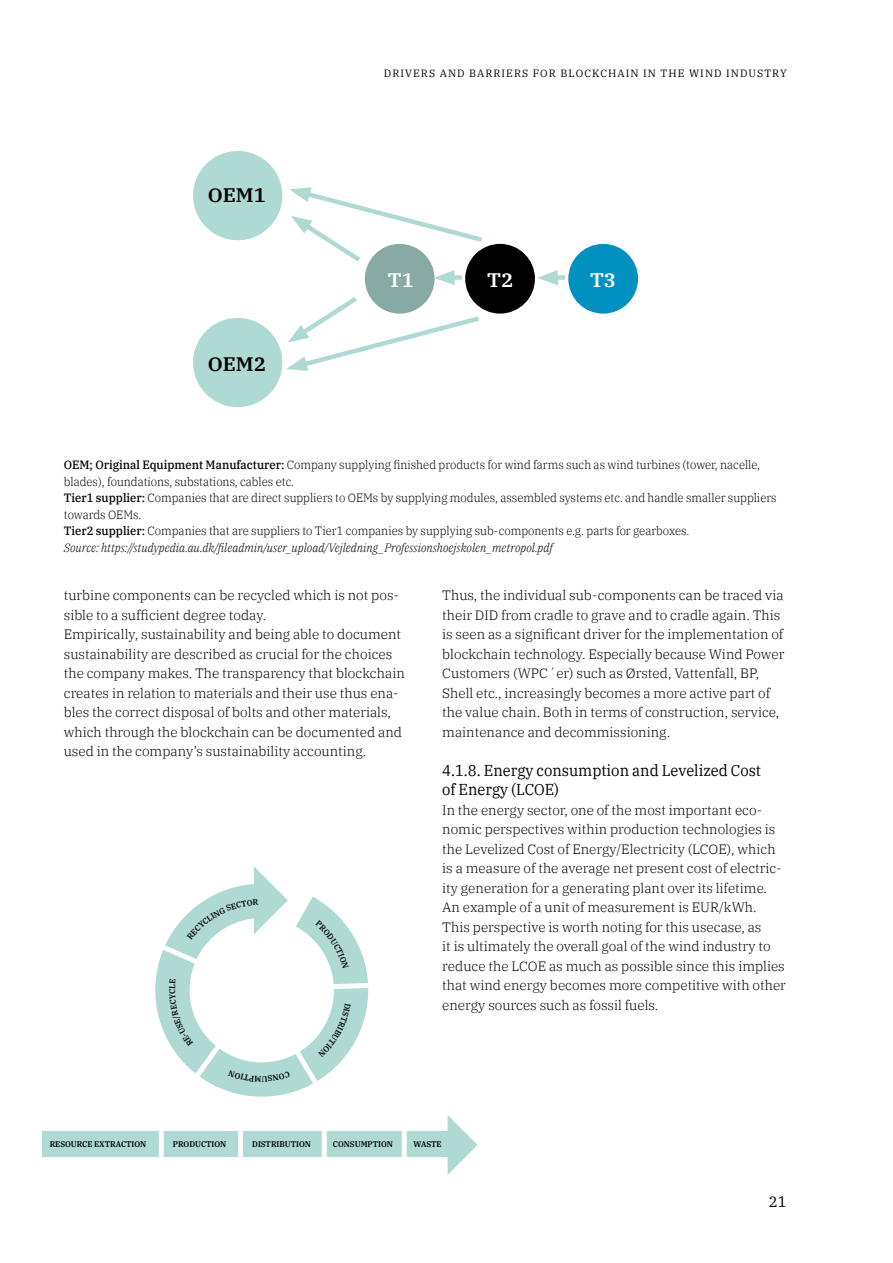
<style>
.page{position:relative;width:893px;height:1263px;background:#fff}
.page>*{position:absolute;margin:0;border:0;box-sizing:border-box;transform-origin:0 0}
.t1{font:600 19.5px "IBM Plex Serif";color:#000}
.t2{font:600 19.5px "IBM Plex Serif";color:#fff}
.t3{font:15.75px/19.5px "IBM Plex Serif";color:#000;scale:.94 1}
.t4{font:15px "IBM Plex Serif";color:#000}
.t5{font:300 13.5px/19.5px "IBM Plex Serif";color:#000}
.t6{font:300 12px/16.5px "IBM Plex Serif";color:#000;scale:.95 1}
.t7{font:10.5px "IBM Plex Serif";letter-spacing:.1em;color:#000}
.t8{font:600 8.25px "IBM Plex Serif";color:#000;scale:.95 1}
.s1{font-weight:500}
.s2{font-style:italic}
</style>
<div class="page">
<div style="left:193px;top:151px;width:89px;height:89px;background:#aedad3;border-radius:50%"></div>
<div style="left:365px;top:244px;width:70px;height:70px;background:#87aaa5;border-radius:50%"></div>
<div style="left:465px;top:244px;width:70px;height:70px;background:#000;border-radius:50%"></div>
<div style="left:568px;top:244px;width:70px;height:70px;background:#0091c1;border-radius:50%"></div>
<div style="left:193px;top:318px;width:89px;height:89px;background:#aedad3;border-radius:50%"></div>
<div style="left:550px;top:275px;width:15px;height:5px;background:#aedad3"></div>
<svg style="left:537px;top:270px;width:21px;height:15px"></svg>
<svg style="left:290px;top:187px;width:197px;height:98px"></svg>
<svg style="left:286px;top:292px;width:198px;height:79px"></svg>
<svg style="left:448px;top:1115px;width:30px;height:60px"></svg>
<div style="left:43px;top:1131px;width:407px;height:25px;background:#aedad3"></div>
<div style="left:159px;top:1128px;width:5px;height:32px;background:#fff"></div>
<div style="left:238px;top:1128px;width:5px;height:32px;background:#fff"></div>
<div style="left:322px;top:1128px;width:5px;height:32px;background:#fff"></div>
<div style="left:402px;top:1128px;width:5px;height:32px;background:#fff"></div>
<svg style="left:155px;top:866px;width:214px;height:231px"></svg>
<h1 class="t1" style="left:208px;top:180px;width:60px">OEM1</h1>
<h1 class="t1" style="left:208px;top:348px;width:60px">OEM2</h1>
<p class="t7" style="left:384px;top:65px;width:404px">DRIVERS AND BARRIERS FOR BLOCKCHAIN IN THE WIND INDUSTRY</p>
<h1 class="t2" style="left:388px;top:264px;width:27px">T1</h1>
<h1 class="t2" style="left:487px;top:264px;width:27px">T2</h1>
<h1 class="t2" style="left:590px;top:264px;width:27px">T3</h1>
<p class="t6" style="left:64px;top:456px;width:752px"><span class="s1">OEM; Original Equipment Manufacturer:</span> Company supplying finished products for wind farms such as wind turbines (tower, nacelle, blades), foundations, substations, cables etc.<br><span class="s1">Tier1 supplier:</span> Companies that are direct suppliers to OEMs by supplying modules, assembled systems etc. and handle smaller suppliers towards OEMs.<br><span class="s1">Tier2 supplier:</span> Companies that are suppliers to Tier1 companies by supplying sub-components e.g. parts for gearboxes.<br><span class="s2">Source: https://studypedia.au.dk/fileadmin/user_upload/Vejledning_Professionshoejskolen_metropol.pdf</span></p>
<p class="t5" style="left:64px;top:584px;width:343px">turbine components can be recycled which is not pos&shy;sible to a sufficient degree today.<br>Empirically, sustainability and being able to document sustainability are described as crucial for the choices the company makes. The transparency that blockchain creates in relation to materials and their use thus ena&shy;bles the correct disposal of bolts and other materials, which through the blockchain can be documented and used in the company’s sustainability accounting.</p>
<p class="t5" style="left:442px;top:584px;width:344px">Thus, the individual sub-components can be traced via their DID from cradle to grave and to cradle again. This is seen as a significant driver for the implementation of blockchain technology. Especially because Wind Power Customers (WPC´er) such as Ørsted, Vattenfall, BP, Shell etc., increasingly becomes a more active part of the value chain. Both in terms of construction, service, maintenance and decommissioning.</p>
<p class="t3" style="left:442px;top:759px;width:341px">4.1.8. Energy consumption and Levelized Cost of Energy (LCOE)</p>
<p class="t5" style="left:442px;top:799px;width:345px">In the energy sector, one of the most important eco&shy;nomic perspectives within production technologies is the Levelized Cost of Energy/Electricity (LCOE), which is a measure of the average net present cost of electric&shy;ity generation for a generating plant over its lifetime.<br>An example of a unit of measurement is EUR/kWh.<br>This perspective is worth noting for this usecase, as<br>it is ultimately the overall goal of the wind industry to reduce the LCOE as much as possible since this implies that wind energy becomes more competitive with other energy sources such as fossil fuels.</p>
<p class="t8" style="left:50px;top:1137px;width:103px">RESOURCE EXTRACTION</p>
<p class="t8" style="left:173px;top:1137px;width:58px">PRODUCTION</p>
<p class="t8" style="left:252px;top:1137px;width:63px">DISTRIBUTION</p>
<p class="t8" style="left:333px;top:1137px;width:65px">CONSUMPTION</p>
<p class="t8" style="left:413px;top:1137px;width:31px">WASTE</p>
<p class="t4" style="left:769px;top:1190px;width:19px">21</p>
</div>
